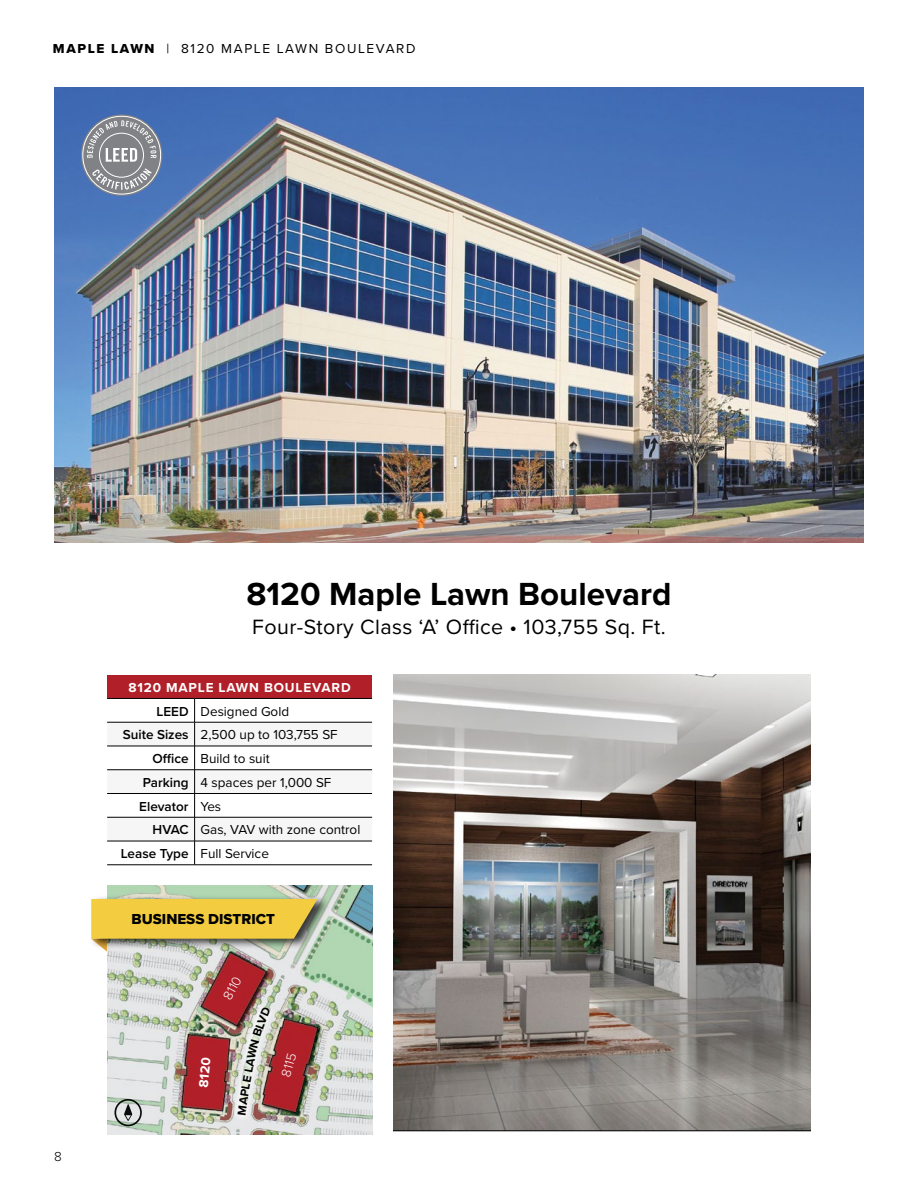
<style>
.page{position:relative;width:918px;height:1188px;background:#fff}
.page>*{position:absolute;margin:0;border:0;box-sizing:border-box;transform-origin:0 0}
.t1{font:700 33.15px "Proxima Nova";color:#000}
.t2{font:21.45px "Proxima Nova";letter-spacing:.02em;color:#000}
.t3{font:15px "Proxima Nova Extrabld";color:#000}
.t4{font:13.5px "Proxima Nova";color:#000}
.t5{font:13.5px "Proxima Nova";letter-spacing:.12em;color:#000}
.t6{font:700 13.5px "Proxima Nova";letter-spacing:.06em;color:#fff}
.t7{font:600 13.5px "Proxima Nova";color:#000}
.t8{font:300 13.5px "Proxima Nova";color:#fff}
.t9{font:300 13.5px "Proxima Nova";color:#000}
.s1{font-family:"Proxima Nova Extrabld"}
.s2{font-weight:600}
.s3{font-weight:400}
</style>
<div class="page">
<svg style="left:393px;top:675px;width:417px;height:456px;background:#898480"></svg>
<img style="left:54px;top:88px;width:810px;height:454px">
<div style="left:107px;top:675px;width:265px;height:23px;background:#b12029"></div>
<hr style="left:107px;top:698px;width:88px;height:1px;background:#000">
<hr style="left:195px;top:698px;width:177px;height:1px;background:#000">
<svg style="left:107px;top:699px;width:265px;height:166px"></svg>
<hr style="left:107px;top:865px;width:88px;height:1px;background:#000">
<hr style="left:195px;top:865px;width:177px;height:1px;background:#000">
<img style="left:107px;top:885px;width:266px;height:249px">
<div style="left:231px;top:1002px;width:45px;height:119px;background:#fff;opacity:.75"></div>
<svg style="left:114px;top:1099px;width:28px;height:27px"></svg>
<div style="left:90px;top:894px;width:240px;height:55px;background:#000;opacity:.75"></div>
<svg style="left:91px;top:899px;width:226px;height:53px;background:#dbc159"></svg>
<svg style="left:81px;top:114px;width:81px;height:82px"></svg>
<div style="left:82px;top:116px;width:79px;height:79px;border:1px solid #fff;border-radius:50%"></div>
<svg style="left:92px;top:168px;width:60px;height:22px"></svg>
<svg style="left:87px;top:120px;width:70px;height:42px;background:#9599a0"></svg>
<img style="left:238px;top:1007px;width:33px;height:108px">
<p class="t5" style="left:53px;top:38px;width:364px"><span class="s1">MAPLE LAWN</span> | 8120 MAPLE LAWN BOULEVARD</p>
<h1 class="t1" style="left:246px;top:569px;width:427px">8120 Maple Lawn Boulevard</h1>
<h2 class="t2" style="left:252px;top:611px;width:415px">Four-Story Class ‘A’ Office • 103,755 Sq. Ft.</h2>
<p class="t6" style="left:128px;top:677px;width:224px">8120 MAPLE LAWN BOULEVARD</p>
<p class="t4" style="left:156px;top:701px;width:134px"><span class="s2">LEED</span> Designed Gold</p>
<p class="t4" style="left:123px;top:725px;width:216px"><span class="s2">Suite Sizes</span> 2,500 up to 103,755 SF</p>
<p class="t4" style="left:152px;top:749px;width:119px"><span class="s2">Office</span> Build to suit</p>
<p class="t4" style="left:143px;top:772px;width:190px"><span class="s2">Parking</span> 4 spaces per 1,000 SF</p>
<p class="t7" style="left:139px;top:796px;width:83px">Elevator <span class="s3">Yes</span></p>
<p class="t4" style="left:153px;top:820px;width:209px"><span class="s2">HVAC</span> Gas, VAV with zone control</p>
<p class="t4" style="left:121px;top:844px;width:150px"><span class="s2">Lease Type</span> Full Service</p>
<p class="t3" style="left:132px;top:908px;width:145px">BUSINESS DISTRICT</p>
<p class="t8" style="left:220px;top:995px;width:26px;rotate:-61deg">8110</p>
<p class="t9" style="left:54px;top:1149px;width:9px">8</p>
<p class="t6" style="left:193px;top:1086px;width:32px;rotate:-84deg">8120</p>
<p class="t8" style="left:278px;top:1074px;width:25px;rotate:-74deg">8115</p>
</div>
